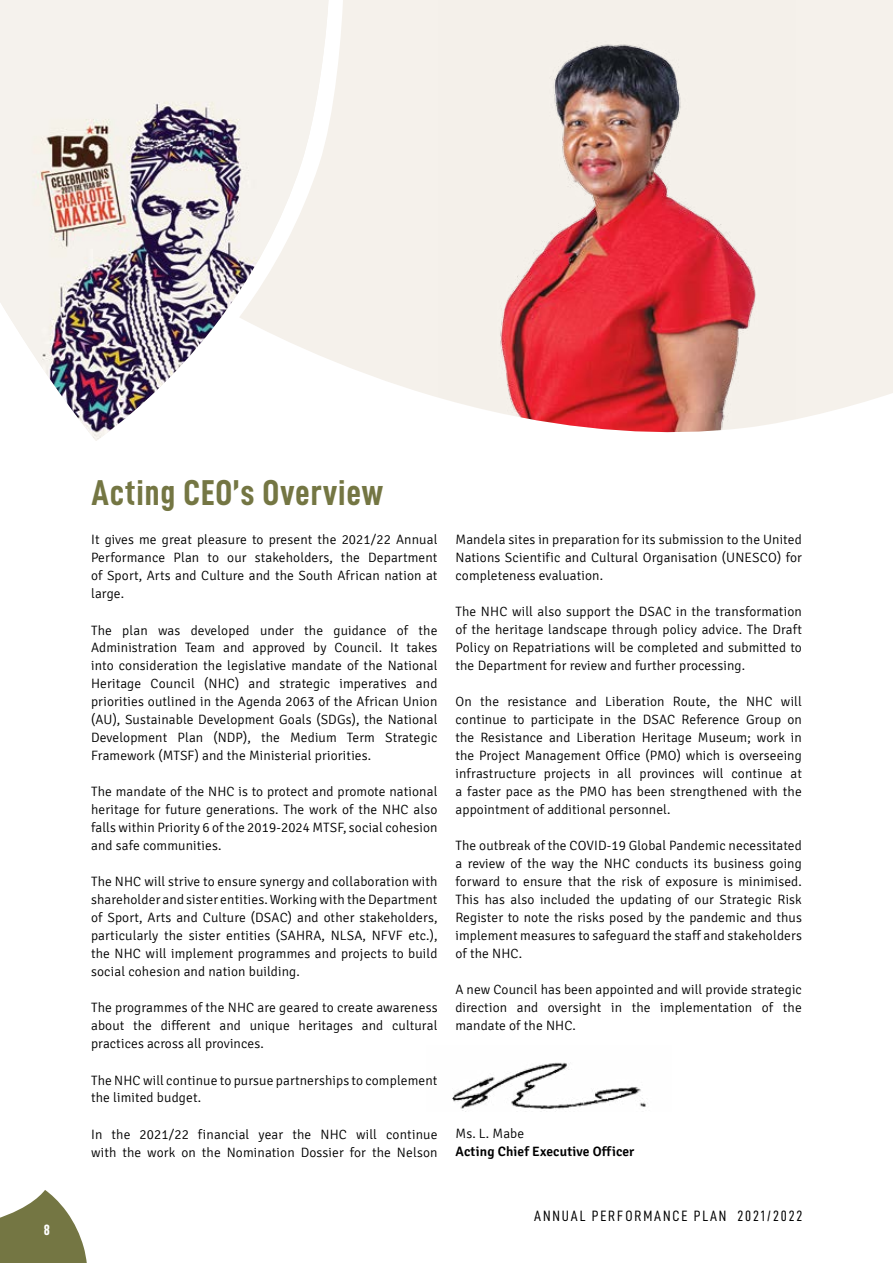
<style>
.page{position:relative;width:893px;height:1263px;background:#fff}
.page>*{position:absolute;margin:0;border:0;box-sizing:border-box;transform-origin:0 0}
.t1{font:36px "D DIN Condensed Bold";letter-spacing:.025em;color:#747643}
.t2{font:15px "D DIN Condensed";letter-spacing:.125em;color:#000}
.t3{font:15px "D DIN Condensed Bold";color:#fff}
.t4{font:300 13.5px/18px "Signika";letter-spacing:.01em;color:#000;text-align:justify}
.t5{font:600 13.5px "Signika";letter-spacing:.01em;color:#000}
</style>
<div class="page">
<svg style="left:0;top:1190px;width:87px;height:73px"></svg>
<img style="left:0;top:0;width:239px;height:441px">
<svg style="left:239px;top:0;width:654px;height:419px;background:#f6f2ed"></svg>
<img style="left:437px;top:0;width:359px;height:433px">
<img style="left:452px;top:1062px;width:194px;height:49px">
<p class="t3" style="left:44px;top:1222px;width:8px">8</p>
<h1 class="t1" style="left:92px;top:473px;width:293px">Acting CEO’s Overview</h1>
<p class="t4" style="left:91px;top:531px;width:348px">It gives me great pleasure to present the 2021/22 Annual Performance Plan to our stakeholders, the Department of Sport, Arts and Culture and the South African nation at large.</p>
<p class="t4" style="left:91px;top:621px;width:348px">The plan was developed under the guidance of the Administration Team and approved by Council. It takes into consideration the legislative mandate of the National Heritage Council (NHC) and strategic imperatives and priorities outlined in the Agenda 2063 of the African Union (AU), Sustainable Development Goals (SDGs), the National Development Plan (NDP), the Medium Term Strategic Framework (MTSF) and the Ministerial priorities.</p>
<p class="t4" style="left:91px;top:783px;width:348px">The mandate of the NHC is to protect and promote national heritage for future generations. The work of the NHC also falls within Priority 6 of the 2019-2024 MTSF, social cohesion and safe communities.</p>
<p class="t4" style="left:91px;top:873px;width:348px">The NHC will strive to ensure synergy and collaboration with shareholder and sister entities. Working with the Department of Sport, Arts and Culture (DSAC) and other stakeholders, particularly the sister entities (SAHRA, NLSA, NFVF etc.), the NHC will implement programmes and projects to build social cohesion and nation building.</p>
<p class="t4" style="left:91px;top:999px;width:348px">The programmes of the NHC are geared to create awareness about the different and unique heritages and cultural practices across all provinces.</p>
<p class="t4" style="left:91px;top:1071px;width:348px">The NHC will continue to pursue partnerships to complement the limited budget.</p>
<p class="t4" style="left:91px;top:1125px;width:348px">In the 2021/22 financial year the NHC will continue with the work on the Nomination Dossier for the Nelson</p>
<p class="t4" style="left:455px;top:531px;width:348px">Mandela sites in preparation for its submission to the United Nations Scientific and Cultural Organisation (UNESCO) for completeness evaluation.</p>
<p class="t4" style="left:455px;top:603px;width:348px">The NHC will also support the DSAC in the transformation of the heritage landscape through policy advice. The Draft Policy on Repatriations will be completed and submitted to the Department for review and further processing.</p>
<p class="t4" style="left:455px;top:693px;width:348px">On the resistance and Liberation Route, the NHC will continue to participate in the DSAC Reference Group on the Resistance and Liberation Heritage Museum; work in the Project Management Office (PMO) which is overseeing infrastructure projects in all provinces will continue at a faster pace as the PMO has been strengthened with the appointment of additional personnel.</p>
<p class="t4" style="left:455px;top:837px;width:348px">The outbreak of the COVID-19 Global Pandemic necessitated a review of the way the NHC conducts its business going forward to ensure that the risk of exposure is minimised.<br>This has also included the updating of our Strategic Risk Register to note the risks posed by the pandemic and thus implement measures to safeguard the staff and stakeholders of the NHC.</p>
<p class="t4" style="left:455px;top:981px;width:348px">A new Council has been appointed and will provide strategic direction and oversight in the implementation of the mandate of the NHC.</p>
<p class="t4" style="left:455px;top:1125px;width:70px">Ms. L. Mabe</p>
<p class="t5" style="left:455px;top:1144px;width:180px">Acting Chief Executive Officer</p>
<p class="t2" style="left:534px;top:1208px;width:270px">ANNUAL PERFORMANCE PLAN 2021/2022</p>
</div>
